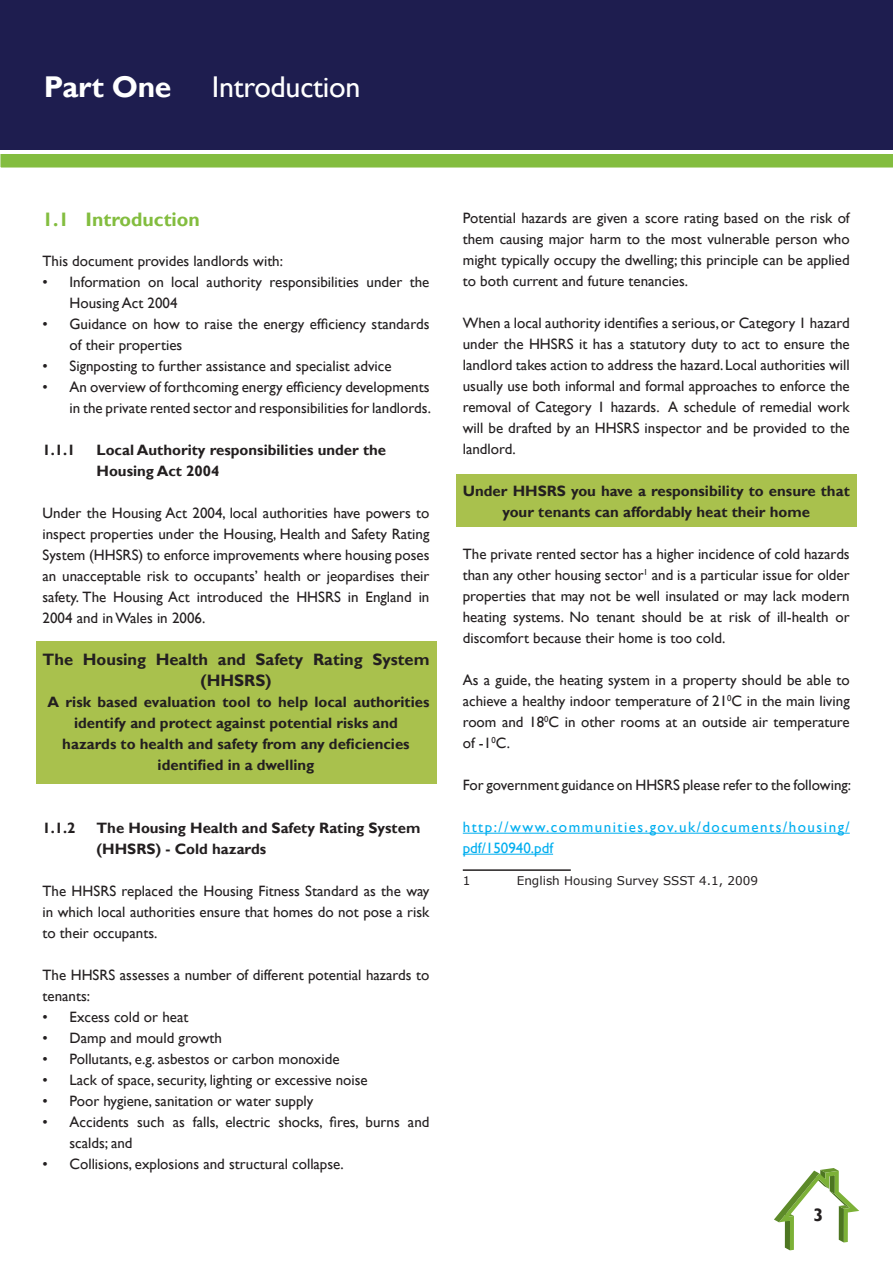
<style>
.page{position:relative;width:893px;height:1263px;background:#fff}
.page>*{position:absolute;margin:0;border:0;box-sizing:border-box;transform-origin:0 0}
.t1{font:30px "Gill Sans";letter-spacing:-.01em;color:#fff}
.t2{font:700 30px "Gill Sans";letter-spacing:-.01em;color:#fff}
.t3{font:700 19.5px "Gill Sans";color:#83bd3f}
.t4{font:700 18px "Gill Sans";color:#231f20}
.t5{font:700 16.5px/21px "Gill Sans";color:#231f20;text-align:center}
.t6{font:15px/21px "Gill Sans";color:#231f20;text-align:justify}
.t7{font:700 15px/21px "Gill Sans";color:#231f20;text-align:center}
.t8{font:15px/21px "Gill Sans";letter-spacing:.1em;color:#00aeef}
.t9{font:12px "Verdana";color:#231f20}
</style>
<div class="page">
<svg style="left:774px;top:1168px;width:85px;height:82px"></svg>
<svg style="left:0;top:154px;width:893px;height:14px;background:#87bf45"></svg>
<svg style="left:0;top:149px;width:893px;height:1px"></svg>
<div style="left:36px;top:641px;width:400px;height:142px;background:#a9c14d"></div>
<div style="left:456px;top:474px;width:401px;height:53px;background:#a9c14d"></div>
<hr style="left:463px;top:833px;width:387px;height:1px;background:#00aeef">
<hr style="left:463px;top:854px;width:90px;height:1px;background:#00aeef">
<hr style="left:463px;top:869px;width:108px;height:2px;background:#231f20">
<div style="left:0;top:0;width:893px;height:149px;background:#1e1d4f"></div>
<h1 class="t2" style="left:44px;top:69px;width:129px">Part One</h1>
<h1 class="t1" style="left:212px;top:70px;width:150px">Introduction</h1>
<h2 class="t3" style="left:43px;top:208px;width:159px">1.1 Introduction</h2>
<p class="t6" style="left:43px;top:250px;width:242px">This document provides landlords with:</p>
<p class="t6" style="left:70px;top:271px;width:361px;text-indent:-27px">• Information on local authority responsibilities under the<br>Housing Act 2004</p>
<p class="t6" style="left:70px;top:313px;width:361px;text-indent:-27px">• Guidance on how to raise the energy efficiency standards of their properties</p>
<p class="t6" style="left:43px;top:355px;width:351px">• Signposting to further assistance and specialist advice</p>
<p class="t6" style="left:43px;top:376px;width:390px;text-align:right">• An overview of forthcoming energy efficiency developments in the private rented sector and responsibilities for landlords.</p>
<p class="t7" style="left:43px;top:439px;width:34px">1.1.1</p>
<p class="t7" style="left:97px;top:439px;width:291px;text-align:left">Local Authority responsibilities under the<br>Housing Act 2004</p>
<p class="t6" style="left:43px;top:502px;width:388px">Under the Housing Act 2004, local authorities have powers to inspect properties under the Housing, Health and Safety Rating System (HHSRS) to enforce improvements where housing poses an unacceptable risk to occupants’ health or jeopardises their safety. The Housing Act introduced the HHSRS in England in 2004 and in Wales in 2006.</p>
<p class="t5" style="left:43px;top:649px;width:388px">The Housing Health and Safety Rating System (HHSRS)</p>
<p class="t7" style="left:47px;top:691px;width:384px">A risk based evaluation tool to help local authorities identify and protect against potential risks and<br>hazards to health and safety from any deficiencies identified in a dwelling</p>
<p class="t7" style="left:43px;top:817px;width:34px">1.1.2</p>
<p class="t7" style="left:97px;top:817px;width:325px;text-align:left">The Housing Health and Safety Rating System (HHSRS) - Cold hazards</p>
<p class="t6" style="left:43px;top:880px;width:388px">The HHSRS replaced the Housing Fitness Standard as the way in which local authorities ensure that homes do not pose a risk to their occupants.</p>
<p class="t6" style="left:43px;top:964px;width:388px">The HHSRS assesses a number of different potential hazards to tenants:</p>
<p class="t6" style="left:43px;top:1006px;width:147px">• Excess cold or heat</p>
<p class="t6" style="left:43px;top:1027px;width:181px">• Damp and mould growth</p>
<p class="t6" style="left:43px;top:1048px;width:298px">• Pollutants, e.g. asbestos or carbon monoxide</p>
<p class="t6" style="left:43px;top:1069px;width:327px">• Lack of space, security, lighting or excessive noise</p>
<p class="t6" style="left:43px;top:1090px;width:272px">• Poor hygiene, sanitation or water supply</p>
<p class="t6" style="left:70px;top:1111px;width:361px;text-indent:-27px">• Accidents such as falls, electric shocks, fires, burns and scalds; and</p>
<p class="t6" style="left:43px;top:1153px;width:303px">• Collisions, explosions and structural collapse.</p>
<p class="t6" style="left:463px;top:208px;width:388px">Potential hazards are given a score rating based on the risk of them causing major harm to the most vulnerable person who might typically occupy the dwelling; this principle can be applied to both current and future tenancies.</p>
<p class="t6" style="left:463px;top:313px;width:388px">When a local authority identifies a serious, or Category 1 hazard under the HHSRS it has a statutory duty to act to ensure the landlord takes action to address the hazard. Local authorities will usually use both informal and formal approaches to enforce the removal of Category 1 hazards. A schedule of remedial work will be drafted by an HHSRS inspector and be provided to the landlord.</p>
<p class="t7" style="left:463px;top:481px;width:388px">Under HHSRS you have a responsibility to ensure that your tenants can affordably heat their home</p>
<p class="t6" style="left:463px;top:544px;width:388px">The private rented sector has a higher incidence of cold hazards than any other housing sector<sup>1</sup> and is a particular issue for older properties that may not be well insulated or may lack modern heating systems. No tenant should be at risk of ill-health or discomfort because their home is too cold.</p>
<p class="t6" style="left:463px;top:670px;width:388px">As a guide, the heating system in a property should be able to achieve a healthy indoor temperature of 21<sup>0</sup>C in the main living room and 18<sup>0</sup>C in other rooms at an outside air temperature of -1<sup>0</sup>C.</p>
<p class="t6" style="left:463px;top:775px;width:390px">For government guidance on HHSRS please refer to the following:</p>
<p class="t8" style="left:463px;top:817px;width:389px">http://www.communities.gov.uk/documents/housing/ pdf/150940.pdf</p>
<p class="t9" style="left:463px;top:872px;width:9px">1</p>
<p class="t9" style="left:517px;top:872px;width:243px">English Housing Survey SSST 4.1, 2009</p>
<p class="t4" style="left:814px;top:1204px;width:11px">3</p>
</div>
